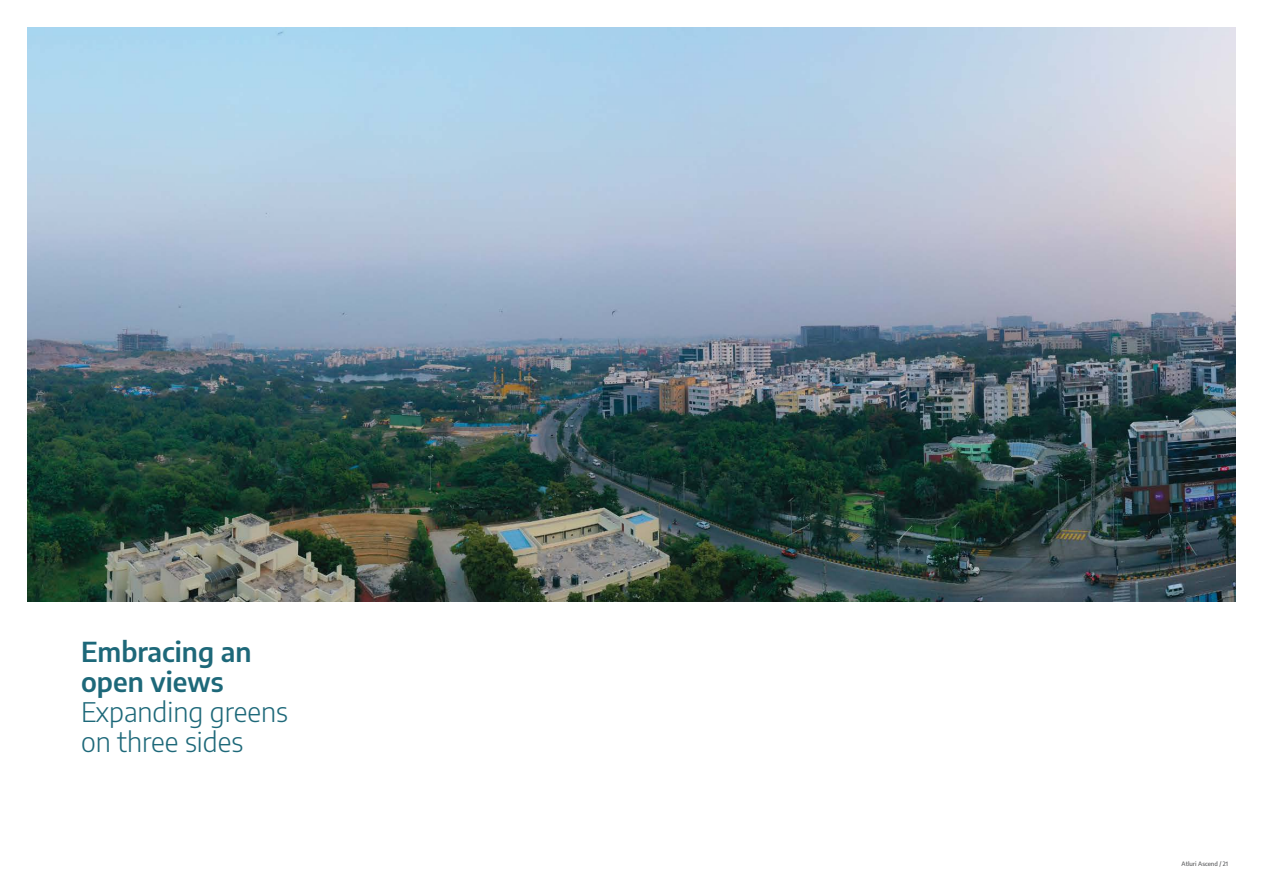
<style>
.page{position:relative;width:1263px;height:893px;background:#fff}
.page>*{position:absolute;margin:0;border:0;box-sizing:border-box;transform-origin:0 0}
.t1{font:300 27px/30px "Encode Sans";color:#1d6879}
.t2{font:600 27px/30px "Encode Sans";color:#1d6879}
.t3{font:500 6px "Encode Sans";color:#58595b}
</style>
<div class="page">
<img style="left:27px;top:27px;width:1209px;height:575px">
<p class="t2" style="left:81px;top:635px;width:172px">Embracing an open views</p>
<p class="t1" style="left:81px;top:695px;width:209px">Expanding greens on three sides</p>
<p class="t3" style="left:1182px;top:859px;width:48px">Atluri Ascend / 21</p>
</div>
